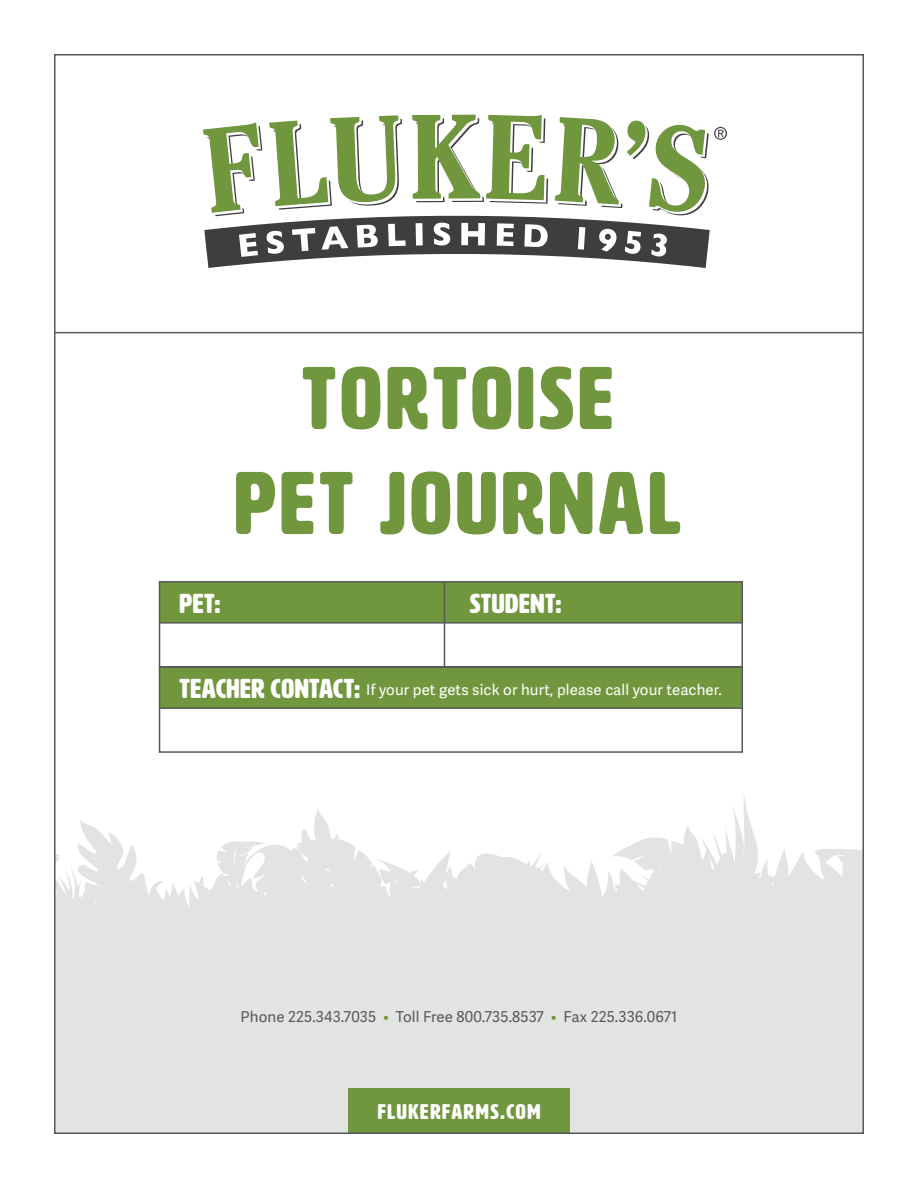
<style>
.page{position:relative;width:918px;height:1188px;background:#fff}
.page>*{position:absolute;margin:0;border:0;box-sizing:border-box;transform-origin:0 0}
.t1{font:87.45px/105px "HWT Artz";letter-spacing:.05em;color:#71973e;text-align:center}
.t2{font:27px "HWT Artz";letter-spacing:.02em;color:#fff}
.t3{font:21px "HWT Artz";letter-spacing:.08em;color:#fff}
.t4{font:15px "Adelle Sans";letter-spacing:.01em;color:#fff}
.t5{font:15px "Adelle Sans";letter-spacing:.01em;color:#57585a}
.s1{font-family:"HWT Artz";font-size:27px}
.s2{color:#71973e}
</style>
<div class="page">
<svg style="left:57px;top:796px;width:804px;height:335px;fill:#e2e3e3"></svg>
<svg style="left:203px;top:115px;width:524px;height:153px"></svg>
<div style="left:348px;top:1088px;width:222px;height:44px;background:#71973e"></div>
<div style="left:159px;top:582px;width:292px;height:40px;background:#71973e"></div>
<div style="left:159px;top:667px;width:583px;height:41px;background:#71973e"></div>
<div style="left:449px;top:582px;width:292px;height:40px;background:#71973e"></div>
<div style="left:159px;top:581px;width:584px;height:86px;border:2px solid #57585a"></div>
<div style="left:159px;top:666px;width:584px;height:87px;border:2px solid #57585a"></div>
<hr style="left:444px;top:582px;width:1px;height:85px;background:#57585a">
<hr style="left:159px;top:622px;width:583px;height:2px;background:#57585a">
<hr style="left:159px;top:707px;width:583px;height:2px;background:#57585a">
<hr style="left:54px;top:332px;width:810px;height:1px;background:#57585a">
<h1 class="t1" style="left:234px;top:347px;width:448px">TORTOISE<br>PET JOURNAL</h1>
<h2 class="t2" style="left:180px;top:589px;width:42px">PET:</h2>
<h2 class="t2" style="left:470px;top:589px;width:93px">STUDENT:</h2>
<p class="t4" style="left:180px;top:679px;width:544px"><span class="s1">TEACHER CONTACT:</span> If your pet gets sick or hurt, please call your teacher.</p>
<p class="t5" style="left:241px;top:1006px;width:438px">Phone 225.343.7035 <span class="s2">•</span> Toll Free 800.735.8537 <span class="s2">•</span> Fax 225.336.0671</p>
<h3 class="t3" style="left:378px;top:1100px;width:164px">FLUKERFARMS.COM</h3>
</div>
